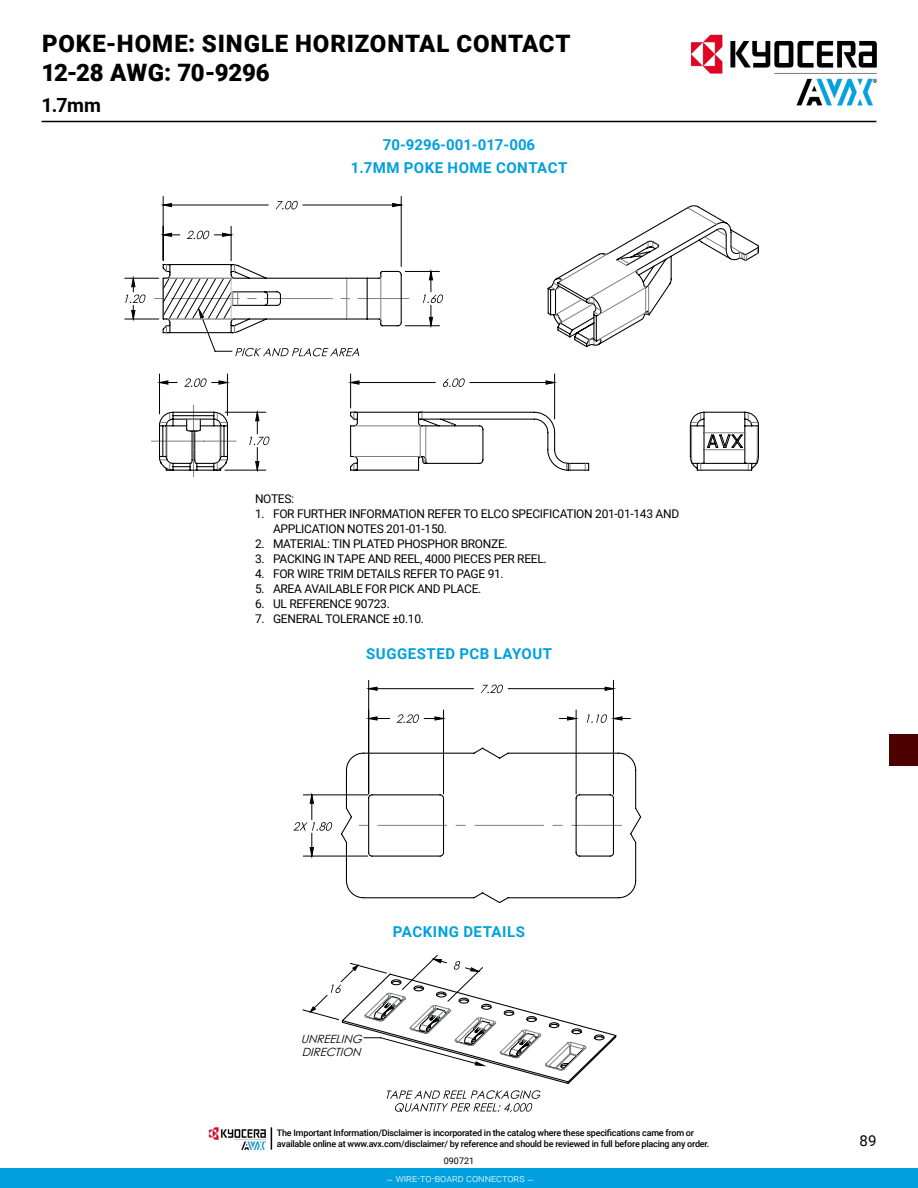
<style>
.page{position:relative;width:918px;height:1188px;background:#fff}
.page>*{position:absolute;margin:0;border:0;box-sizing:border-box;transform-origin:0 0}
.t1{font:900 24px/28.8px "Roboto";letter-spacing:.03em;color:#000}
.t2{font:700 19.5px "Roboto";color:#000}
.t3{font:700 15px/22.6px "Roboto";letter-spacing:.035em;color:#00a0df;text-align:center}
.t4{font:15px "Roboto";color:#000}
.t5{font:12px/15px "Roboto";letter-spacing:-.025em;color:#000}
.t6{font:italic 11.4px/12.8px "Century Gothic";color:#000101}
.t7{font:300 10.5px "Roboto";color:#fff}
.t8{font:500 9px/10.8px "Roboto";letter-spacing:-.025em;color:#000}
.t9{font:9px "Roboto";color:#000}
</style>
<div class="page">
<hr style="left:42px;top:121px;width:834px;height:1px;background:#000">
<div style="left:889px;top:734px;width:29px;height:32px;background:#4c0000"></div>
<hr style="left:401px;top:196px;width:1px;height:71px;background:#000101">
<hr style="left:163px;top:196px;width:1px;height:64px;background:#000101">
<svg style="left:125px;top:201px;width:318px;height:155px"></svg>
<hr style="left:166px;top:278px;width:69px;height:1px;background:#7f8080">
<hr style="left:166px;top:319px;width:69px;height:1px;background:#7f8080">
<hr style="left:346px;top:278px;width:1px;height:41px;background:#7f8080">
<svg style="left:547px;top:205px;width:212px;height:143px"></svg>
<hr style="left:554px;top:374px;width:1px;height:45px;background:#000101">
<hr style="left:350px;top:374px;width:1px;height:34px;background:#000101">
<hr style="left:159px;top:374px;width:1px;height:40px;background:#000101">
<hr style="left:227px;top:374px;width:1px;height:41px;background:#000101">
<svg style="left:151px;top:378px;width:439px;height:99px"></svg>
<svg style="left:689px;top:411px;width:70px;height:60px"></svg>
<svg style="left:482px;top:685px;width:21px;height:1px"></svg>
<svg style="left:311px;top:686px;width:312px;height:170px"></svg>
<hr style="left:303px;top:856px;width:65px;height:1px;background:#000101">
<hr style="left:303px;top:794px;width:65px;height:1px;background:#000101">
<hr style="left:369px;top:688px;width:105px;height:1px;background:#000101">
<hr style="left:508px;top:688px;width:105px;height:1px;background:#000101">
<hr style="left:368px;top:680px;width:1px;height:114px;background:#000101">
<hr style="left:613px;top:680px;width:1px;height:114px;background:#000101">
<hr style="left:576px;top:710px;width:1px;height:84px;background:#000101">
<hr style="left:443px;top:710px;width:1px;height:84px;background:#000101">
<svg style="left:293px;top:795px;width:39px;height:61px"></svg>
<svg style="left:369px;top:687px;width:8px;height:3px"></svg>
<svg style="left:605px;top:687px;width:8px;height:3px"></svg>
<svg style="left:614px;top:717px;width:17px;height:3px"></svg>
<svg style="left:559px;top:717px;width:17px;height:3px"></svg>
<svg style="left:396px;top:714px;width:47px;height:9px"></svg>
<svg style="left:369px;top:717px;width:21px;height:3px"></svg>
<svg style="left:340px;top:747px;width:302px;height:156px"></svg>
<svg style="left:302px;top:954px;width:315px;height:158px"></svg>
<img style="left:669px;top:34px;width:208px;height:87px">
<div style="left:0;top:1169px;width:918px;height:19px;background:#00a0df"></div>
<img style="left:209px;top:1127px;width:57px;height:23px">
<svg style="left:271px;top:1127px;width:1px;height:23px"></svg>
<h1 class="t1" style="left:42px;top:28px;width:531px">POKE-HOME: SINGLE HORIZONTAL CONTACT<br>12-28 AWG: 70-9296</h1>
<h2 class="t2" style="left:42px;top:92px;width:61px">1.7mm</h2>
<p class="t3" style="left:351px;top:133px;width:218px">70-9296-001-017-006<br>1.7MM POKE HOME CONTACT</p>
<p class="t5" style="left:255px;top:491px;width:41px">NOTES:</p>
<p class="t5" style="left:273px;top:506px;width:408px;text-indent:-18px">1. FOR FURTHER INFORMATION REFER TO ELCO SPECIFICATION 201-01-143 AND<br>APPLICATION NOTES 201-01-150.</p>
<p class="t5" style="left:255px;top:536px;width:254px">2. MATERIAL: TIN PLATED PHOSPHOR BRONZE.</p>
<p class="t5" style="left:255px;top:551px;width:293px">3. PACKING IN TAPE AND REEL, 4000 PIECES PER REEL.</p>
<p class="t5" style="left:255px;top:566px;width:250px">4. FOR WIRE TRIM DETAILS REFER TO PAGE 91.</p>
<p class="t5" style="left:255px;top:581px;width:228px">5. AREA AVAILABLE FOR PICK AND PLACE.</p>
<p class="t5" style="left:255px;top:596px;width:136px">6. UL REFERENCE 90723.</p>
<p class="t5" style="left:255px;top:611px;width:170px">7. GENERAL TOLERANCE ±0.10.</p>
<p class="t3" style="left:366px;top:641px;width:187px">SUGGESTED PCB LAYOUT</p>
<p class="t3" style="left:393px;top:920px;width:134px">PACKING DETAILS</p>
<p class="t6" style="left:301px;top:1032px;width:67px">UNREELING<br>DIRECTION</p>
<p class="t8" style="left:277px;top:1127px;width:434px">The Important Information/Disclaimer is incorporated in the catalog where these specifications came from or available online at www.avx.com/disclaimer/ by reference and should be reviewed in full before placing any order.</p>
<p class="t9" style="left:444px;top:1155px;width:32px">090721</p>
<p class="t7" style="left:386px;top:1171px;width:149px">– wire-to-board connectors –</p>
<p class="t4" style="left:860px;top:1130px;width:18px">89</p>
</div>
